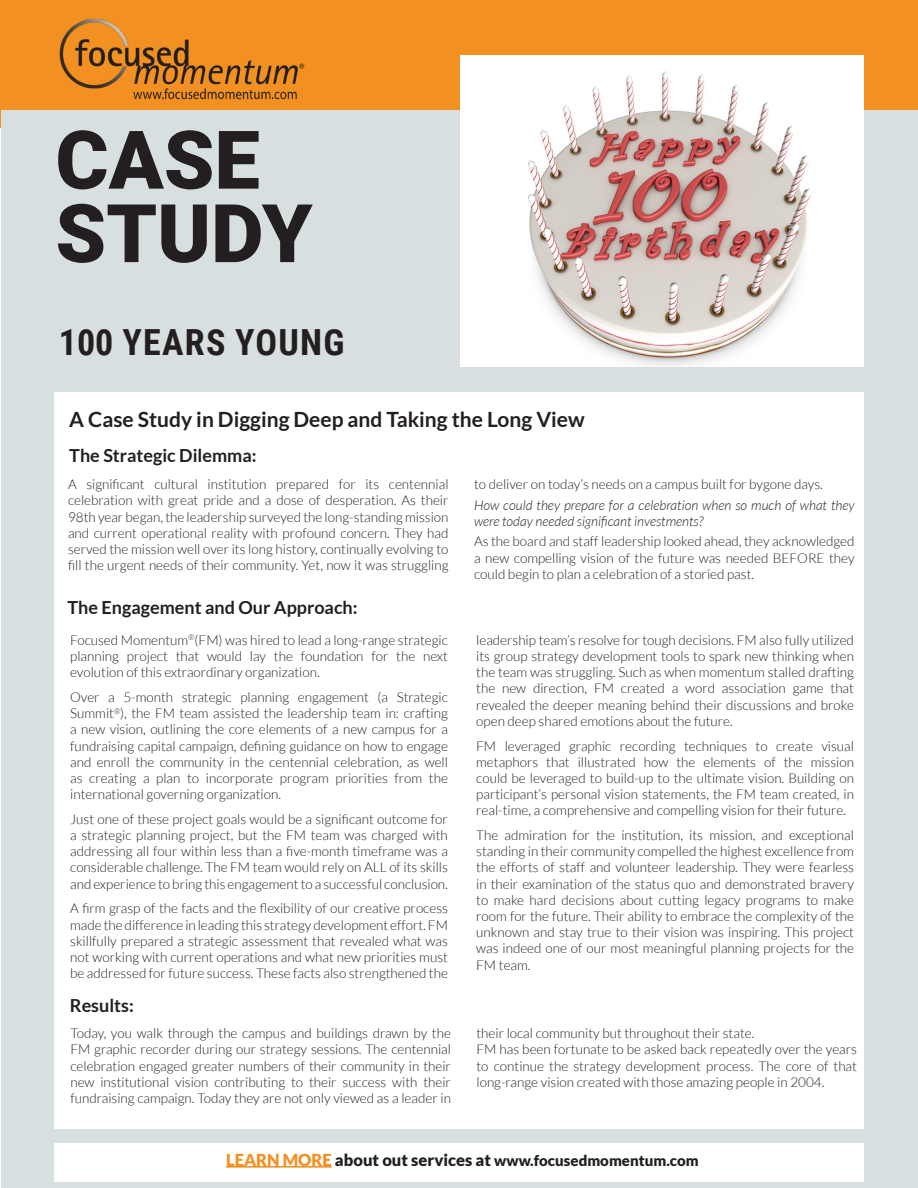
<style>
.page{position:relative;width:918px;height:1188px;background:#fff}
.page>*{position:absolute;margin:0;border:0;box-sizing:border-box;transform-origin:0 0}
.t1{font:900 81px/73.5px "Roboto";color:#231f20}
.t2{font:700 36px "Roboto Condensed";letter-spacing:.035em;color:#231f20}
.t3{font:700 21px "Lato";color:#231f20}
.t4{font:700 18px "Lato";color:#231f20}
.t5{font:900 15px "Lato";color:#231f20}
.t6{font:300 13.5px/16.2px "Lato";color:#231f20;text-align:justify}
.t7{font:italic 300 13.5px/16.2px "Lato";color:#231f20}
.s1{font-size:16.5px;color:#f29022}
.s2{font-size:16.5px}
</style>
<div class="page">
<div style="left:1px;top:0;width:917px;height:128px;background:#f29022"></div>
<div style="left:2px;top:111px;width:916px;height:1077px;background:#d8dfe0"></div>
<div style="left:55px;top:393px;width:809px;height:736px;background:#fff"></div>
<div style="left:54px;top:1143px;width:809px;height:39px;background:#fff"></div>
<img style="left:24px;top:19px;width:312px;height:92px">
<img style="left:460px;top:56px;width:403px;height:310px">
<hr style="left:226px;top:1166px;width:106px;height:2px;background:#f29022">
<h1 class="t1" style="left:56px;top:120px;width:259px">CASE<br>STUDY</h1>
<h2 class="t2" style="left:59px;top:317px;width:287px">100 YEARS YOUNG</h2>
<h3 class="t3" style="left:69px;top:407px;width:517px">A Case Study in Digging Deep and Taking the Long View</h3>
<h3 class="t4" style="left:69px;top:445px;width:189px">The Strategic Dilemma:</h3>
<p class="t6" style="left:68px;top:476px;width:382px">A significant cultural institution prepared for its centennial celebration with great pride and a dose of desperation. As their 98th year began, the leadership surveyed the long-standing mission and current operational reality with profound concern. They had served the mission well over its long history, continually evolving to fill the urgent needs of their community. Yet, now it was struggling</p>
<p class="t6" style="left:474px;top:476px;width:350px">to deliver on today’s needs on a campus built for bygone days.</p>
<p class="t7" style="left:474px;top:497px;width:382px">How could they prepare for a celebration when so much of what they were today needed significant investments?</p>
<p class="t6" style="left:474px;top:533px;width:382px">As the board and staff leadership looked ahead, they acknowledged a new compelling vision of the future was needed BEFORE they could begin to plan a celebration of a storied past.</p>
<h3 class="t4" style="left:68px;top:597px;width:292px">The Engagement and Our Approach:</h3>
<p class="t6" style="left:70px;top:632px;width:379px">Focused Momentum<sup>®</sup>(FM) was hired to lead a long-range strategic planning project that would lay the foundation for the next evolution of this extraordinary organization.</p>
<p class="t6" style="left:70px;top:689px;width:379px">Over a 5-month strategic planning engagement (a Strategic Summit<sup>®</sup>), the FM team assisted the leadership team in: crafting a new vision, outlining the core elements of a new campus for a fundraising capital campaign, defining guidance on how to engage and enroll the community in the centennial celebration, as well as creating a plan to incorporate program priorities from the international governing organization.</p>
<p class="t6" style="left:70px;top:811px;width:379px">Just one of these project goals would be a significant outcome for a strategic planning project, but the FM team was charged with addressing all four within less than a five-month timeframe was a considerable challenge. The FM team would rely on ALL of its skills and experience to bring this engagement to a successful conclusion.</p>
<p class="t6" style="left:70px;top:900px;width:379px">A firm grasp of the facts and the flexibility of our creative process made the difference in leading this strategy development effort. FM skillfully prepared a strategic assessment that revealed what was not working with current operations and what new priorities must be addressed for future success. These facts also strengthened the</p>
<h3 class="t4" style="left:70px;top:995px;width:65px">Results:</h3>
<p class="t6" style="left:476px;top:632px;width:379px">leadership team’s resolve for tough decisions. FM also fully utilized its group strategy development tools to spark new thinking when the team was struggling. Such as when momentum stalled drafting the new direction, FM created a word association game that revealed the deeper meaning behind their discussions and broke open deep shared emotions about the future.</p>
<p class="t6" style="left:476px;top:738px;width:379px">FM leveraged graphic recording techniques to create visual metaphors that illustrated how the elements of the mission could be leveraged to build-up to the ultimate vision. Building on participant’s personal vision statements, the FM team created, in real-time, a comprehensive and compelling vision for their future.</p>
<p class="t6" style="left:476px;top:827px;width:379px">The admiration for the institution, its mission, and exceptional standing in their community compelled the highest excellence from the efforts of staff and volunteer leadership. They were fearless in their examination of the status quo and demonstrated bravery to make hard decisions about cutting legacy programs to make room for the future. Their ability to embrace the complexity of the unknown and stay true to their vision was inspiring. This project was indeed one of our most meaningful planning projects for the FM team.</p>
<p class="t6" style="left:70px;top:1025px;width:382px">Today, you walk through the campus and buildings drawn by the FM graphic recorder during our strategy sessions. The centennial celebration engaged greater numbers of their community in their new institutional vision contributing to their success with their fundraising campaign. Today they are not only viewed as a leader in</p>
<p class="t6" style="left:477px;top:1025px;width:382px;text-align:left">their local community but throughout their state.<br>FM has been fortunate to be asked back repeatedly over the years to continue the strategy development process. The core of that long-range vision created with those amazing people in 2004.</p>
<p class="t5" style="left:226px;top:1152px;width:474px"><span class="s1">LEARN MORE</span> <span class="s2">about out services at</span> www.focusedmomentum.com</p>
</div>
